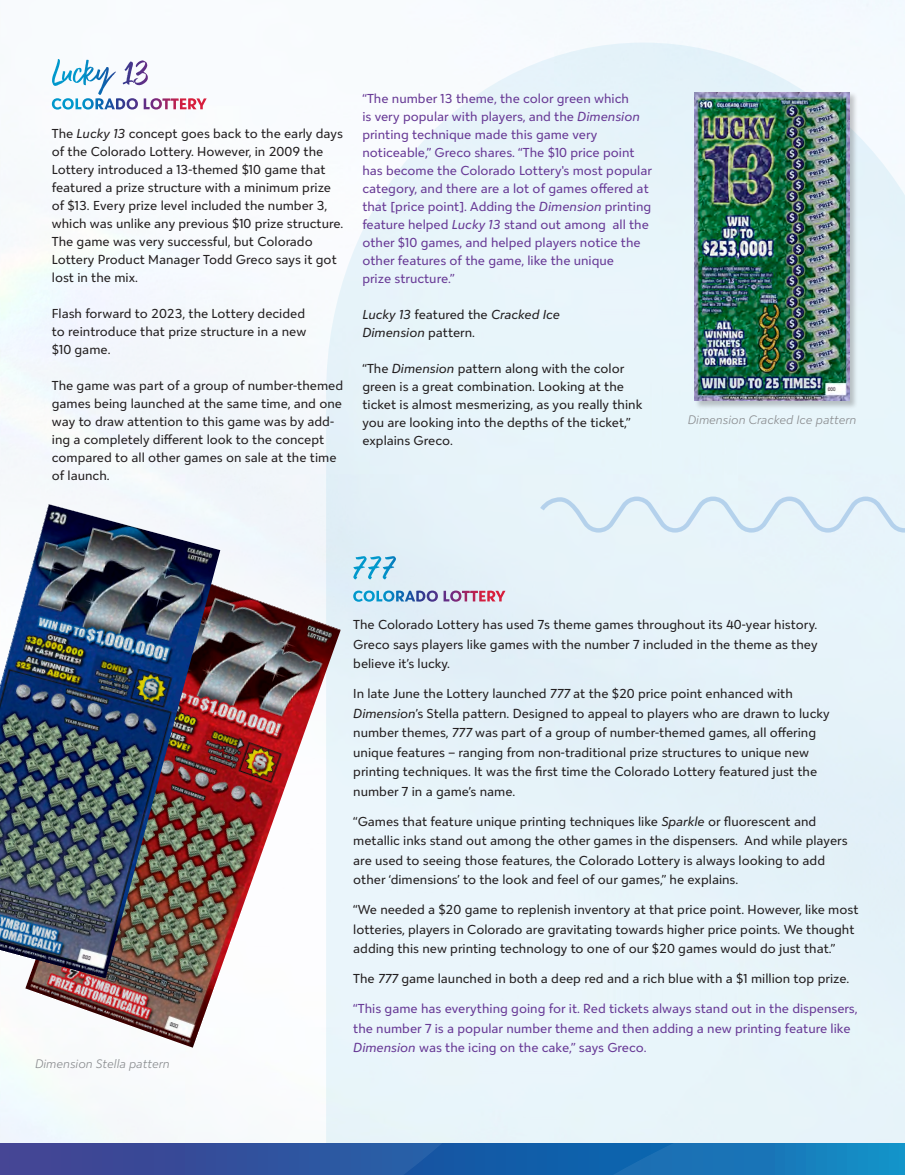
<style>
.page{position:relative;width:905px;height:1175px;background:#fff}
.page>*{position:absolute;margin:0;border:0;box-sizing:border-box;transform-origin:0 0}
.t1{font:12.75px/18px "Tellumo";color:#231f20}
.t2{font:12.75px/18px "Tellumo";color:#683a96}
.t3{font:italic 12.75px/18px "Tellumo";color:#231f20}
.t4{font:italic 300 12px "Tellumo";color:#8a8c8f}
.s1{font-style:italic}
.s2{font-style:normal}
</style>
<div class="page">
<img style="left:0;top:0;width:904px;height:1143px">
<div style="left:326px;top:43px;width:578px;height:1100px;background:#e7f4fa"></div>
<svg style="left:540px;top:496px;width:364px;height:36px;background:#deeef7"></svg>
<svg style="left:0;top:1143px;width:904px;height:31px;background:#235fa8"></svg>
<img style="left:25px;top:570px;width:316px;height:477px">
<img style="left:0;top:504px;width:220px;height:474px">
<svg style="left:382px;top:556px;width:11px;height:23px"></svg>
<div style="left:694px;top:91px;width:163px;height:318px;background:#231f20;opacity:.25"></div>
<img style="left:694px;top:92px;width:155px;height:309px">
<svg style="left:52px;top:59px;width:20px;height:27px"></svg>
<p class="t1" style="left:52px;top:125px;width:293px">The <span class="s1">Lucky 13</span> concept goes back to the early days of the Colorado Lottery. However, in 2009 the Lottery introduced a 13-themed $10 game that featured a prize structure with a minimum prize of $13. Every prize level included the number 3, which was unlike any previous $10 prize structure.<br>The game was very successful, but Colorado Lottery Product Manager Todd Greco says it got lost in the mix.</p>
<p class="t1" style="left:52px;top:305px;width:256px;text-align:justify">Flash forward to 2023, the Lottery decided to reintroduce that prize structure in a new $10 game.</p>
<p class="t1" style="left:52px;top:377px;width:293px">The game was part of a group of number-themed games being launched at the same time, and one way to draw attention to this game was by add&shy;ing a completely different look to the concept compared to all other games on sale at the time of launch.</p>
<p class="t2" style="left:362px;top:89px;width:291px">“The number 13 theme, the color green which<br>is very popular with players, and the <span class="s1">Dimension </span>printing technique made this game very noticeable,” Greco shares. “The $10 price point has become the Colorado Lottery's most popular category, and there are a lot of games offered at that [price point]. Adding the <span class="s1">Dimension</span> printing feature helped <span class="s1">Lucky 13</span> stand out among all the other $10 games, and helped players notice the other features of the game, like the unique<br>prize structure.”</p>
<p class="t3" style="left:362px;top:305px;width:199px">Lucky 13 <span class="s2">featured the</span> Cracked Ice<br>Dimension <span class="s2">pattern.</span></p>
<p class="t1" style="left:362px;top:359px;width:281px">“The <span class="s1">Dimension</span> pattern along with the color green is a great combination. Looking at the ticket is almost mesmerizing, as you really think you are looking into the depths of the ticket,” explains Greco.</p>
<p class="t4" style="left:687px;top:412px;width:170px">Dimension Cracked Ice pattern</p>
<p class="t4" style="left:35px;top:1055px;width:136px">Dimension Stella pattern</p>
<p class="t1" style="left:353px;top:615px;width:466px;line-height:19.5px;text-align:justify">The Colorado Lottery has used 7s theme games throughout its 40-year history.<br>Greco says players like games with the number 7 included in the theme as they believe it’s lucky.</p>
<p class="t1" style="left:353px;top:684px;width:478px;line-height:19.5px">In late June the Lottery launched <span class="s1">777</span> at the $20 price point enhanced with <span class="s1">Dimension</span>’s Stella pattern. Designed to appeal to players who are drawn to lucky number themes, <span class="s1">777</span> was part of a group of number-themed games, all offering unique features – ranging from non-traditional prize structures to unique new printing techniques. It was the first time the Colorado Lottery featured just the number 7 in a game’s name.</p>
<p class="t1" style="left:353px;top:811px;width:496px;line-height:19.5px">“Games that feature unique printing techniques like <span class="s1">Sparkle</span> or fluorescent and metallic inks stand out among the other games in the dispensers. And while players are used to seeing those features, the Colorado Lottery is always looking to add other ‘dimensions’ to the look and feel of our games,” he explains.</p>
<p class="t1" style="left:353px;top:900px;width:507px;line-height:19.5px">“We needed a $20 game to replenish inventory at that price point. However, like most lotteries, players in Colorado are gravitating towards higher price points. We thought adding this new printing technology to one of our $20 games would do just that.”</p>
<p class="t1" style="left:353px;top:970px;width:497px">The <span class="s1">777</span> game launched in both a deep red and a rich blue with a $1 million top prize.</p>
<p class="t2" style="left:353px;top:999px;width:505px;line-height:19.5px">“This game has everything going for it. Red tickets always stand out in the dispensers, the number 7 is a popular number theme and then adding a new printing feature like<br><span class="s1">Dimension</span> was the icing on the cake,” says Greco.</p>
</div>
